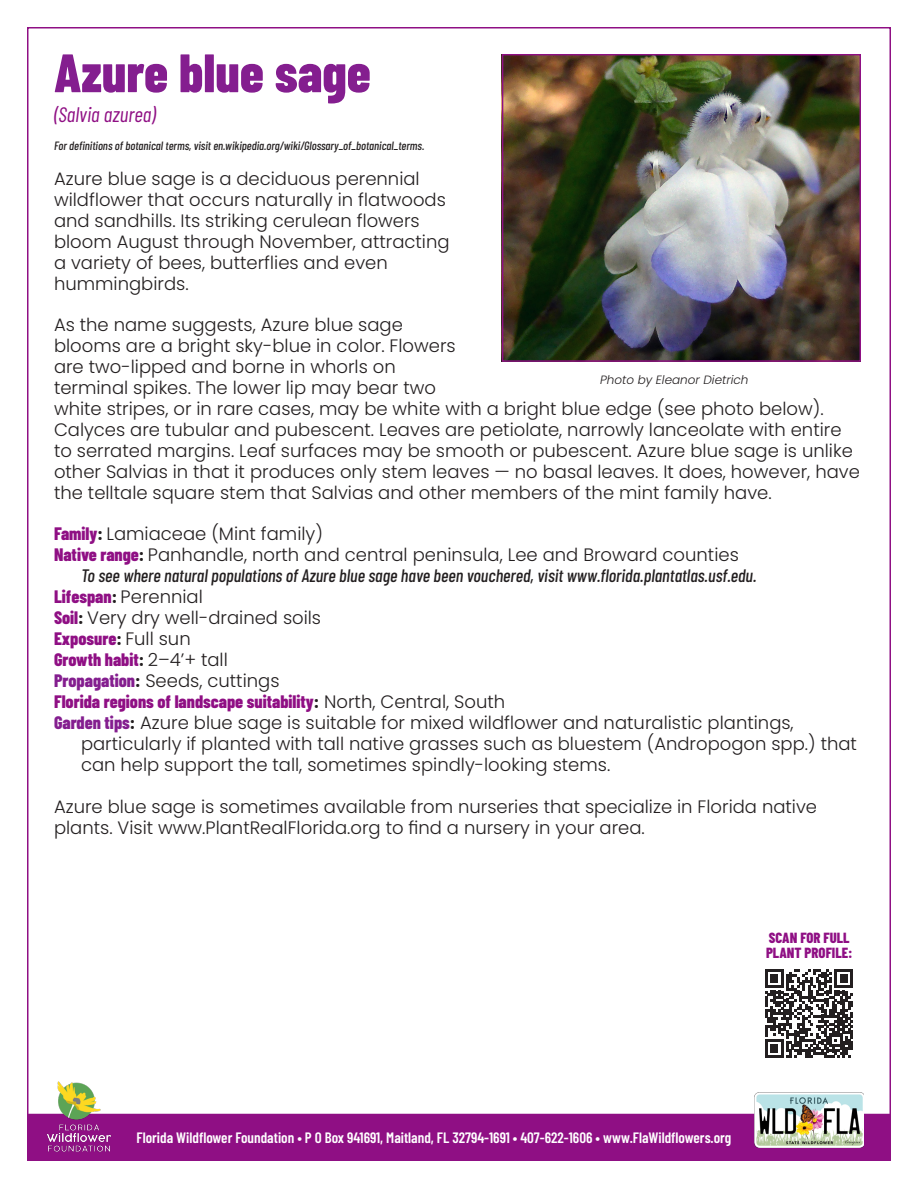
<style>
.page{position:relative;width:918px;height:1188px;background:#fff}
.page>*{position:absolute;margin:0;border:0;box-sizing:border-box;transform-origin:0 0}
.t1{font:800 54px "Barlow Condensed";color:#841e8f}
.t2{font:italic 21px "Barlow Condensed";color:#8f0f84}
.t3{font:300 18px/21px "Poppins";color:#231f20}
.t4{font:italic 500 18px "Barlow Condensed";color:#231f20}
.t5{font:800 18px "Barlow Condensed";color:#8f0f84}
.t6{font:600 15px "Barlow Condensed";color:#fff}
.t7{font:800 14.7px "Barlow Condensed";color:#8f0f84}
.t8{font:italic 500 12px "Barlow Condensed";color:#231f20}
.t9{font:italic 300 12px "Poppins";color:#231f20}
.s1{font-family:"Barlow Condensed";font-weight:800;color:#8f0f84}
.s2{font-family:"Barlow Condensed";font-weight:800}
.s3{color:#231f20}
.s4{font-family:"Poppins";font-weight:300;color:#231f20}
.s5{font-family:"Barlow Condensed";font-weight:800;color:#841e8f}
</style>
<div class="page">
<div style="left:27px;top:1114px;width:864px;height:47px;background:#8f0f84"></div>
<img style="left:754px;top:1092px;width:110px;height:55px">
<img style="left:504px;top:56px;width:355px;height:304px">
<div style="left:502px;top:54px;width:359px;height:308px;border:1px solid #8f0f84"></div>
<img style="left:44px;top:1082px;width:70px;height:70px">
<svg style="left:765px;top:969px;width:88px;height:89px"></svg>
<p class="t1" style="left:54px;top:35px;width:318px">Azure blue sage</p>
<p class="t2" style="left:54px;top:100px;width:103px">(Salvia azurea)</p>
<p class="t8" style="left:54px;top:137px;width:372px">For definitions of botanical terms, visit en.wikipedia.org/wiki/Glossary_of_botanical_terms.</p>
<p class="t3" style="left:54px;top:168px;width:397px">Azure blue sage is a deciduous perennial wildflower that occurs naturally in flatwoods and sandhills. Its striking cerulean flowers bloom August through November, attracting a variety of bees, butterflies and even hummingbirds.</p>
<p class="t3" style="left:54px;top:314px;width:807px">As the name suggests, Azure blue sage<br>blooms are a bright sky-blue in color. Flowers<br>are two-lipped and borne in whorls on<br>terminal spikes. The lower lip may bear two<br>white stripes, or in rare cases, may be white with a bright blue edge (see photo below).<br>Calyces are tubular and pubescent. Leaves are petiolate, narrowly lanceolate with entire to serrated margins. Leaf surfaces may be smooth or pubescent. Azure blue sage is unlike other Salvias in that it produces only stem leaves — no basal leaves. It does, however, have the telltale square stem that Salvias and other members of the mint family have.</p>
<p class="t3" style="left:54px;top:523px;width:270px"><span class="s1">Family</span><span class="s2">:</span> Lamiaceae (Mint family)</p>
<p class="t3" style="left:54px;top:544px;width:686px"><span class="s1">Native range</span><span class="s2">:</span> Panhandle, north and central peninsula, Lee and Broward counties</p>
<p class="t4" style="left:81px;top:563px;width:677px">To see where natural populations of Azure blue sage have been vouchered, visit www.florida.plantatlas.usf.edu.</p>
<p class="t3" style="left:54px;top:586px;width:150px"><span class="s1">Lifespan</span><span class="s2">:</span> Perennial</p>
<p class="t3" style="left:54px;top:607px;width:269px"><span class="s1">Soil</span><span class="s2">:</span> Very dry well-drained soils</p>
<p class="t5" style="left:54px;top:626px;width:138px">Exposure<span class="s3">:</span> <span class="s4">Full sun</span></p>
<p class="t5" style="left:54px;top:647px;width:175px">Growth habit<span class="s3">:</span> <span class="s4">2–4’+ tall</span></p>
<p class="t3" style="left:54px;top:670px;width:227px"><span class="s5">Propagation</span><span class="s2">:</span> Seeds, cuttings</p>
<p class="t5" style="left:54px;top:689px;width:453px">Florida regions of landscape suitability<span class="s3">:</span> <span class="s4">North, Central, South</span></p>
<p class="t3" style="left:81px;top:712px;width:778px;text-indent:-27px"><span class="s5">Garden tips</span><span class="s2">:</span> Azure blue sage is suitable for mixed wildflower and naturalistic plantings, particularly if planted with tall native grasses such as bluestem (Andropogon spp.) that can help support the tall, sometimes spindly-looking stems.</p>
<p class="t3" style="left:54px;top:796px;width:765px">Azure blue sage is sometimes available from nurseries that specialize in Florida native plants. Visit www.PlantRealFlorida.org to find a nursery in your area.</p>
<p class="t9" style="left:600px;top:373px;width:150px">Photo by Eleanor Dietrich</p>
<p class="t7" style="left:769px;top:928px;width:82px">SCAN FOR FULL</p>
<p class="t7" style="left:766px;top:942px;width:88px">PLANT PROFILE:</p>
<p class="t6" style="left:137px;top:1127px;width:596px">Florida Wildflower Foundation • P O Box 941691, Maitland, FL 32794-1691 • 407-622-1606 • www.FlaWildflowers.org</p>
</div>
